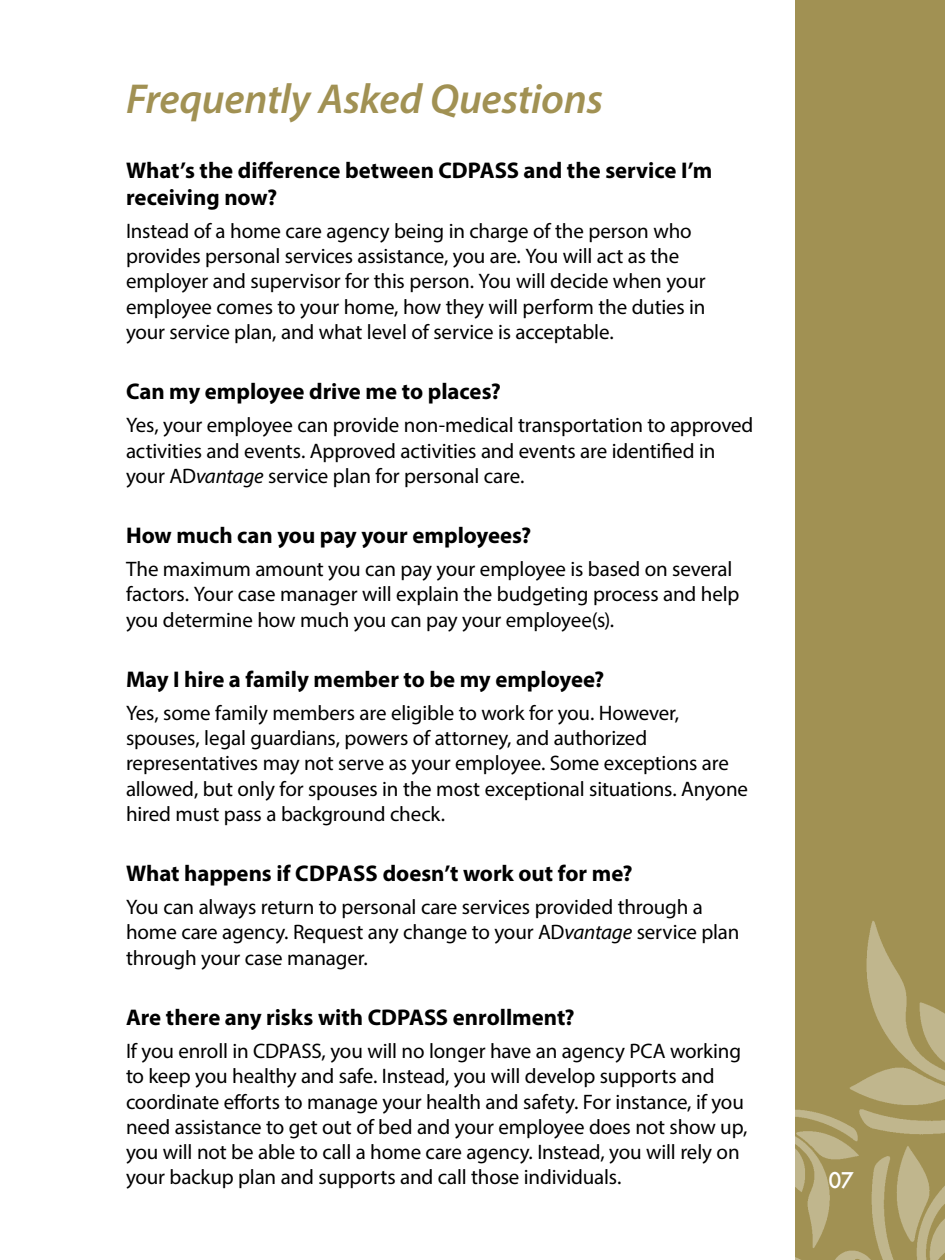
<style>
.page{position:relative;width:945px;height:1260px;background:#fff}
.page>*{position:absolute;margin:0;border:0;box-sizing:border-box;transform-origin:0 0}
.t1{font:italic 600 42px "Myriad Pro";letter-spacing:-.005em;color:#a19153}
.t2{font:700 22.75px/27.3px "Myriad Pro";color:#000}
.t3{font:500 21.18px "Futura";color:#fff}
.t4{font:21px/25.2px "Myriad Pro";letter-spacing:-.01em;color:#000}
.s1{font-style:italic}
</style>
<div class="page">
<div style="left:795px;top:0;width:150px;height:1260px;background:#a19153"></div>
<img style="left:795px;top:921px;width:150px;height:339px">
<p class="t1" style="left:126px;top:72px;width:479px">Frequently Asked Questions</p>
<p class="t2" style="left:126px;top:156px;width:588px">What’s the difference between CDPASS and the service I’m receiving now?</p>
<p class="t4" style="left:126px;top:218px;width:567px">Instead of a home care agency being in charge of the person who</p>
<p class="t4" style="left:126px;top:243px;width:555px">provides personal services assistance, you are. You will act as the</p>
<p class="t4" style="left:126px;top:269px;width:581px">employer and supervisor for this person. You will decide when your</p>
<p class="t4" style="left:126px;top:294px;width:581px">employee comes to your home, how they will perform the duties in</p>
<p class="t4" style="left:126px;top:319px;width:489px">your service plan, and what level of service is acceptable.</p>
<p class="t2" style="left:126px;top:377px;width:376px">Can my employee drive me to places?</p>
<p class="t4" style="left:126px;top:412px;width:629px">Yes, your employee can provide non-medical transportation to approved</p>
<p class="t4" style="left:126px;top:438px;width:591px">activities and events. Approved activities and events are identified in</p>
<p class="t4" style="left:126px;top:463px;width:400px">your AD<span class="s1">vantage</span> service plan for personal care.</p>
<p class="t2" style="left:126px;top:521px;width:407px">How much can you pay your employees?</p>
<p class="t4" style="left:126px;top:556px;width:608px">The maximum amount you can pay your employee is based on several</p>
<p class="t4" style="left:126px;top:581px;width:615px">factors. Your case manager will explain the budgeting process and help</p>
<p class="t4" style="left:126px;top:607px;width:490px">you determine how much you can pay your employee(s).</p>
<p class="t2" style="left:126px;top:665px;width:480px">May I hire a family member to be my employee?</p>
<p class="t4" style="left:126px;top:700px;width:555px">Yes, some family members are eligible to work for you. However,</p>
<p class="t4" style="left:126px;top:725px;width:523px">spouses, legal guardians, powers of attorney, and authorized</p>
<p class="t4" style="left:126px;top:750px;width:604px">representatives may not serve as your employee. Some exceptions are</p>
<p class="t4" style="left:126px;top:776px;width:624px">allowed, but only for spouses in the most exceptional situations. Anyone</p>
<p class="t4" style="left:126px;top:801px;width:321px">hired must pass a background check.</p>
<p class="t2" style="left:126px;top:859px;width:508px">What happens if CDPASS doesn’t work out for me?</p>
<p class="t4" style="left:126px;top:894px;width:579px">You can always return to personal care services provided through a</p>
<p class="t4" style="left:126px;top:920px;width:615px">home care agency. Request any change to your AD<span class="s1">vantage</span> service plan</p>
<p class="t4" style="left:126px;top:945px;width:243px">through your case manager.</p>
<p class="t2" style="left:126px;top:1003px;width:450px">Are there any risks with CDPASS enrollment?</p>
<p class="t4" style="left:126px;top:1038px;width:617px">If you enroll in CDPASS, you will no longer have an agency PCA working</p>
<p class="t4" style="left:126px;top:1063px;width:590px">to keep you healthy and safe. Instead, you will develop supports and</p>
<p class="t4" style="left:126px;top:1089px;width:619px">coordinate efforts to manage your health and safety. For instance, if you</p>
<p class="t4" style="left:126px;top:1114px;width:623px">need assistance to get out of bed and your employee does not show up, you will not be able to call a home care agency. Instead, you will rely on your backup plan and supports and call those individuals.</p>
<p class="t3" style="left:828px;top:1165px;width:27px">07</p>
</div>
